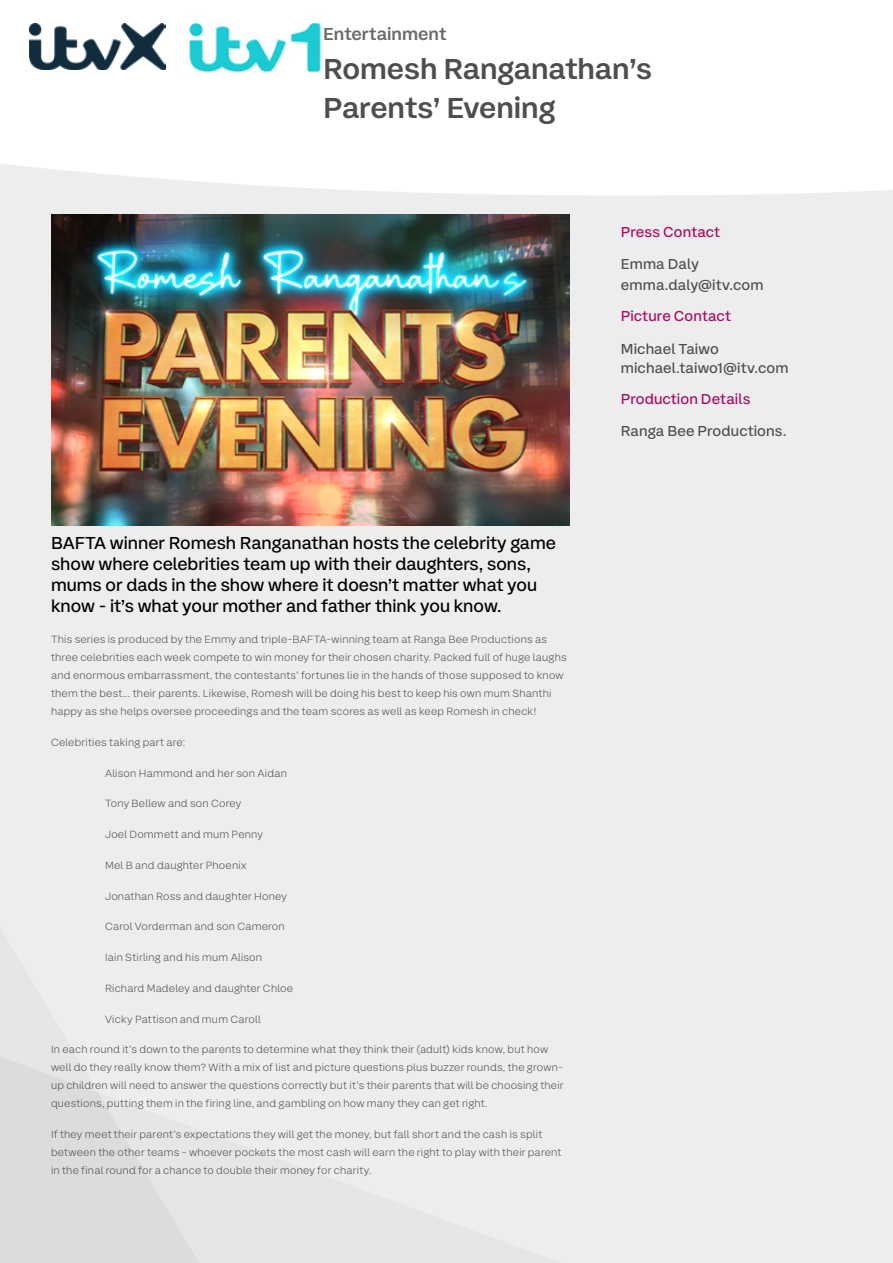
<style>
.page{position:relative;width:893px;height:1263px;background:#ededed}
.page>*{position:absolute;margin:0;border:0;box-sizing:border-box;transform-origin:0 0}
.t1{font:500 30px/39px "ITV Display Sans";letter-spacing:-.005em;color:#4e4e4e}
.t2{font:18px/21px "ITV Display Sans";color:#000}
.t3{font:500 18px "ITV Display Sans";color:#696969}
.t4{font:15px/21.6px "ITV Display Sans";letter-spacing:.005em;color:#4e4e4e}
.t5{font:15px "ITV Display Sans";letter-spacing:.005em;color:#a90961}
.t6{font:300 10.8px/18px "ITV Display Sans";letter-spacing:.02em;color:#4e4e4e}
</style>
<div class="page">
<svg style="left:0;top:1056px;width:199px;height:207px"></svg>
<div style="left:0;top:0;width:893px;height:196px;background:#fff"></div>
<img style="left:51px;top:215px;width:519px;height:311px">
<img style="left:30px;top:24px;width:136px;height:46px">
<img style="left:187px;top:0;width:136px;height:94px">
<h2 class="t3" style="left:323px;top:22px;width:125px">Entertainment</h2>
<h1 class="t1" style="left:323px;top:49px;width:331px">Romesh Ranganathan’s<br>Parents’ Evening</h1>
<h2 class="t2" style="left:51px;top:533px;width:506px">BAFTA winner Romesh Ranganathan hosts the celebrity game show where celebrities team up with their daughters, sons, mums or dads in the show where it doesn’t matter what you know - it’s what your mother and father think you know.</h2>
<p class="t6" style="left:51px;top:630px;width:517px">This series is produced by the Emmy and triple-BAFTA-winning team at Ranga Bee Productions as three celebrities each week compete to win money for their chosen charity. Packed full of huge laughs and enormous embarrassment, the contestants’ fortunes lie in the hands of those supposed to know them the best... their parents. Likewise, Romesh will be doing his best to keep his own mum Shanthi happy as she helps oversee proceedings and the team scores as well as keep Romesh in check!</p>
<p class="t6" style="left:51px;top:733px;width:136px">Celebrities taking part are:</p>
<p class="t6" style="left:105px;top:764px;width:183px">Alison Hammond and her son Aidan</p>
<p class="t6" style="left:105px;top:794px;width:138px">Tony Bellew and son Corey</p>
<p class="t6" style="left:105px;top:825px;width:160px">Joel Dommett and mum Penny</p>
<p class="t6" style="left:105px;top:856px;width:143px">Mel B and daughter Phoenix</p>
<p class="t6" style="left:105px;top:887px;width:183px">Jonathan Ross and daughter Honey</p>
<p class="t6" style="left:105px;top:918px;width:181px">Carol Vorderman and son Cameron</p>
<p class="t6" style="left:105px;top:948px;width:159px">Iain Stirling and his mum Alison</p>
<p class="t6" style="left:105px;top:979px;width:190px">Richard Madeley and daughter Chloe</p>
<p class="t6" style="left:105px;top:1010px;width:157px">Vicky Pattison and mum Caroll</p>
<p class="t6" style="left:51px;top:1041px;width:514px">In each round it’s down to the parents to determine what they think their (adult) kids know, but how well do they really know them? With a mix of list and picture questions plus buzzer rounds, the grown&shy;up children will need to answer the questions correctly but it’s their parents that will be choosing their questions, putting them in the firing line, and gambling on how many they can get right.</p>
<p class="t6" style="left:51px;top:1125px;width:512px">If they meet their parent’s expectations they will get the money, but fall short and the cash is split between the other teams - whoever pockets the most cash will earn the right to play with their parent in the final round for a chance to double their money for charity.</p>
<h3 class="t5" style="left:621px;top:222px;width:101px">Press Contact</h3>
<h3 class="t4" style="left:621px;top:253px;width:144px">Emma Daly emma.daly@itv.com</h3>
<h3 class="t5" style="left:621px;top:307px;width:112px">Picture Contact</h3>
<h3 class="t4" style="left:621px;top:339px;width:169px;line-height:19.5px">Michael Taiwo michael.taiwo1@itv.com</h3>
<h3 class="t5" style="left:621px;top:389px;width:131px">Production Details</h3>
<h3 class="t4" style="left:621px;top:420px;width:167px">Ranga Bee Productions.</h3>
</div>
